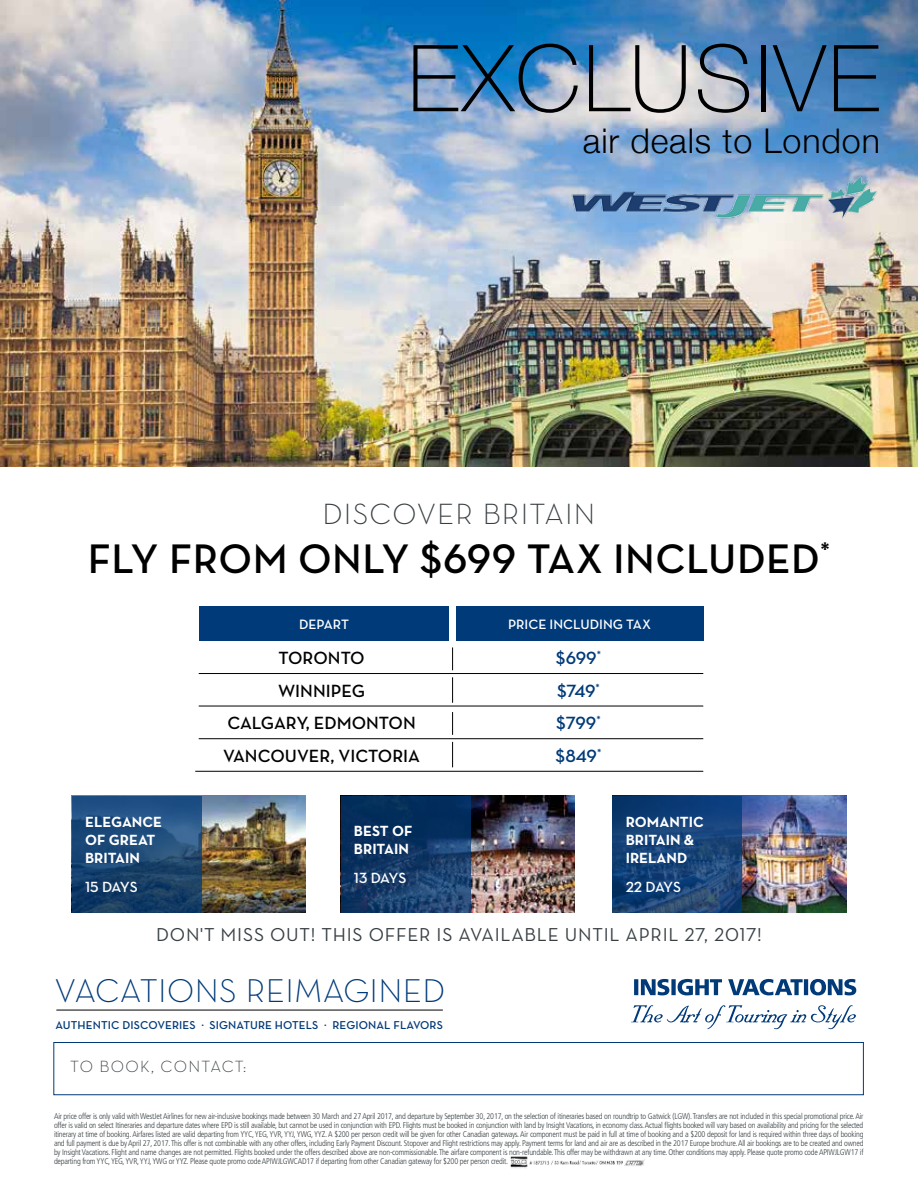
<style>
.page{position:relative;width:918px;height:1188px;background:#fff}
.page>*{position:absolute;margin:0;border:0;box-sizing:border-box;transform-origin:0 0}
.t1{font:100 92.55px "Helvetica Neue";letter-spacing:.03em;color:#000}
.t2{font:600 42px "Neutraface Text";letter-spacing:.01em;color:#000}
.t3{font:300 34.05px "Helvetica Neue";letter-spacing:.025em;color:#000}
.t4{font:33.45px "Neutraface Text Light Alt";letter-spacing:.01em;color:#003a78}
.t5{font:300 29.7px "Neutraface Text";letter-spacing:.04em;color:#383f43}
.t6{font:19.05px "Neutraface Text";letter-spacing:.04em;color:#383f43}
.t7{font:600 18px "Neutraface Text";color:#000}
.t8{font:600 18px "Neutraface Text";letter-spacing:-.02em;color:#003a78}
.t9{font:16.5px "Neutraface Text Light Alt";letter-spacing:.075em;color:#383f43}
.t10{font:700 15px/18px "Neutraface Text";color:#fff}
.t11{font:600 15px "Neutraface Text";letter-spacing:-.035em;color:#fff}
.t12{font:600 13.8px "Neutraface Text";color:#fff}
.t13{font:11.55px "Neutraface Text Demi Alt";letter-spacing:.01em;color:#003a78}
.t14{font:300 condensed 8.25px/9px "Frutiger LT Std";letter-spacing:-.025em;color:#383f43;text-align:justify}
</style>
<div class="page">
<img style="left:0;top:0;width:918px;height:466px">
<hr style="left:56px;top:1010px;width:387px;height:1px;background:#000">
<div style="left:54px;top:1042px;width:810px;height:53px;border:1px solid #003a78"></div>
<img style="left:510px;top:1156px;width:135px;height:12px">
<svg style="left:631px;top:1005px;width:225px;height:24px"></svg>
<svg style="left:634px;top:979px;width:222px;height:16px"></svg>
<div style="left:199px;top:607px;width:250px;height:34px;background:#003a78"></div>
<div style="left:456px;top:607px;width:247px;height:34px;background:#003a78"></div>
<hr style="left:199px;top:673px;width:504px;height:1px;background:#000">
<hr style="left:199px;top:706px;width:504px;height:1px;background:#000">
<hr style="left:199px;top:738px;width:504px;height:1px;background:#000">
<svg style="left:452px;top:647px;width:1px;height:23px"></svg>
<svg style="left:452px;top:677px;width:1px;height:26px"></svg>
<svg style="left:452px;top:712px;width:1px;height:23px"></svg>
<svg style="left:452px;top:742px;width:1px;height:25px"></svg>
<hr style="left:195px;top:771px;width:508px;height:1px;background:#000">
<img style="left:471px;top:796px;width:104px;height:116px">
<img style="left:201px;top:796px;width:105px;height:116px">
<svg style="left:72px;top:796px;width:129px;height:116px;background:#1b4774"></svg>
<svg style="left:341px;top:796px;width:130px;height:116px;background:#103765"></svg>
<img style="left:742px;top:796px;width:104px;height:116px">
<svg style="left:612px;top:796px;width:130px;height:116px;background:#164276"></svg>
<img style="left:567px;top:167px;width:313px;height:68px">
<h1 class="t1" style="left:408px;top:8px;width:474px">EXCLUSIVE</h1>
<h3 class="t3" style="left:583px;top:114px;width:299px">air deals to London</h3>
<h3 class="t5" style="left:323px;top:495px;width:274px">DISCOVER BRITAIN</h3>
<h2 class="t2" style="left:88px;top:532px;width:744px">FLY FROM ONLY $699 TAX INCLUDED<sup>*</sup></h2>
<h3 class="t10" style="left:85px;top:813px;width:78px">ELEGANCE<br>OF GREAT<br>BRITAIN</h3>
<h3 class="t11" style="left:85px;top:878px;width:54px">15 DAYS</h3>
<h3 class="t12" style="left:299px;top:616px;width:52px">DEPART</h3>
<h3 class="t12" style="left:508px;top:616px;width:145px">PRICE INCLUDING TAX</h3>
<h3 class="t7" style="left:279px;top:647px;width:88px">TORONTO</h3>
<h3 class="t8" style="left:556px;top:647px;width:47px">$699<sup>*</sup></h3>
<h3 class="t7" style="left:278px;top:679px;width:89px">WINNIPEG</h3>
<h3 class="t8" style="left:557px;top:679px;width:44px">$749<sup>*</sup></h3>
<h3 class="t7" style="left:228px;top:712px;width:190px">CALGARY, EDMONTON</h3>
<h3 class="t8" style="left:556px;top:712px;width:46px">$799<sup>*</sup></h3>
<h3 class="t7" style="left:223px;top:745px;width:198px">VANCOUVER, VICTORIA</h3>
<h3 class="t8" style="left:556px;top:745px;width:47px">$849<sup>*</sup></h3>
<h3 class="t10" style="left:354px;top:822px;width:60px">BEST OF<br>BRITAIN</h3>
<h3 class="t11" style="left:354px;top:869px;width:54px">13 DAYS</h3>
<h3 class="t10" style="left:626px;top:813px;width:80px">ROMANTIC<br>BRITAIN &amp;<br>IRELAND</h3>
<h3 class="t11" style="left:626px;top:878px;width:57px">22 DAYS</h3>
<h3 class="t6" style="left:156px;top:922px;width:607px">DON'T MISS OUT! THIS OFFER IS AVAILABLE UNTIL APRIL 27, 2017!</h3>
<h3 class="t4" style="left:55px;top:970px;width:392px">VACATIONS REIMAGINED</h3>
<h3 class="t13" style="left:56px;top:1018px;width:389px">AUTHENTIC DISCOVERIES . SIGNATURE HOTELS . REGIONAL FLAVORS</h3>
<h3 class="t9" style="left:70px;top:1056px;width:177px">TO BOOK, CONTACT:</h3>
<p class="t14" style="left:54px;top:1112px;width:811px">Air price offer is only valid with WestJet Airlines for new air-inclusive bookings made between 30 March and 27 April 2017, and departure by September 30, 2017, on the selection of itineraries based on roundtrip to Gatwick (LGW). Transfers are not included in this special promotional price. Air offer is valid on select Itineraries and departure dates where EPD is still available, but cannot be used in conjunction with EPD. Flights must be booked in conjunction with land by Insight Vacations, in economy class. Actual flights booked will vary based on availability and pricing for the selected itinerary at time of booking. Airfares listed are valid departing from YYC, YEG, YVR, YYJ, YWG, YYZ. A $200 per person credit will be given for other Canadian gateways. Air component must be paid in full at time of booking and a $200 deposit for land is required within three days of booking and full payment is due by April 27, 2017. This offer is not combinable with any other offers, including Early Payment Discount. Stopover and Flight restrictions may apply. Payment terms for land and air are as described in the 2017 Europe brochure. All air bookings are to be created and owned by Insight Vacations. Flight and name changes are not permitted. Flights booked under the offers described above are non-commissionable. The airfare component is non-refundable. This offer may be withdrawn at any time. Other conditions may apply. Please quote promo code APIWJLGW17 if departing from YYC, YEG, YVR, YYJ, YWG or YYZ. Please quote promo code APIWJLGWCAD17 if departing from other Canadian gateway for $200 per person credit.</p>
</div>
